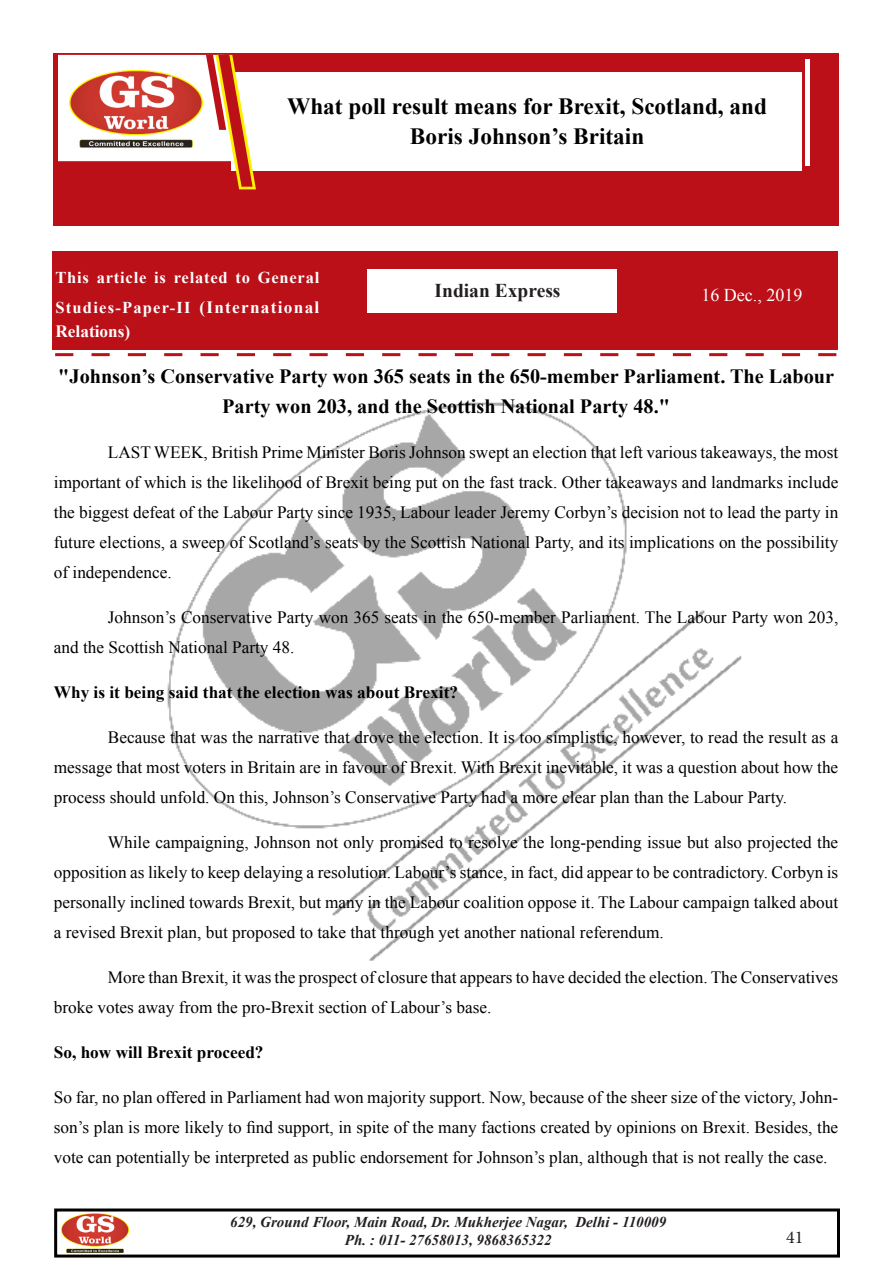
<style>
.page{position:relative;width:893px;height:1263px;background:#fff}
.page>*{position:absolute;margin:0;border:0;box-sizing:border-box;transform-origin:0 0}
.t1{font:700 23.25px/30px "Times New Roman";color:#000;text-align:center}
.t2{font:700 20.25px/30px "Times New Roman";color:#000;text-align:center}
.t3{font:700 19.5px "Times New Roman";color:#231f20}
.ody_Text{font:18px "Times New Roman";color:#fff}
.t4{font:18px "Minion Pro";color:#231f20}
.t5{font:17.25px/30px "Times New Roman";color:#000;text-align:justify}
.t6{font:700 17.25px "Times New Roman";color:#000}
.Body_Text{font:700 17.25px "Times New Roman";color:#fff}
.Body_Text-2{font:700 16.5px/30px "Times New Roman";letter-spacing:.05em;color:#fff}
.t7{font:italic 700 15px/18px "Times New Roman";color:#231f20;text-align:center}
.s1{font-size:17.25px}
</style>
<div class="page">
<div style="left:54px;top:1208px;width:786px;height:49px;border:3px solid #000"></div>
<img style="left:106px;top:356px;width:687px;height:605px">
<img style="left:62px;top:1213px;width:66px;height:39px">
<svg style="left:55px;top:353px;width:781px;height:3px"></svg>
<div style="left:54px;top:53px;width:785px;height:173px;background:#bb1018"></div>
<div style="left:52px;top:252px;width:786px;height:98px;background:#bb1018"></div>
<div style="left:368px;top:270px;width:249px;height:43px;background:#fff"></div>
<div style="left:231px;top:72px;width:570px;height:98px;background:#fff"></div>
<svg style="left:58px;top:55px;width:198px;height:134px"></svg>
<svg style="left:805px;top:59px;width:4px;height:107px"></svg>
<p class="t1" style="left:287px;top:90px;width:481px">What poll result means for Brexit, Scotland, and<br>Boris Johnson’s Britain</p>
<p class="Body_Text-2" style="left:55px;top:262px;width:265px">This article is related to General<br>Studies-Paper-II <span class="s1">(International</span></p>
<p class="Body_Text" style="left:55px;top:319px;width:76px">Relations)</p>
<p class="t3" style="left:435px;top:277px;width:127px">Indian Express</p>
<p class="ody_Text" style="left:701px;top:283px;width:102px">16 Dec., 2019</p>
<p class="t2" style="left:58px;top:360px;width:777px">"Johnson’s Conservative Party won 365 seats in the 650-member Parliament. The Labour<br>Party won 203, and the Scottish National Party 48."</p>
<p class="t5" style="left:54px;top:437px;width:786px;text-indent:54px">LAST WEEK, British Prime Minister Boris Johnson swept an election that left various takeaways, the most important of which is the likelihood of Brexit being put on the fast track. Other takeaways and landmarks include the biggest defeat of the Labour Party since 1935, Labour leader Jeremy Corbyn’s decision not to lead the party in future elections, a sweep of Scotland’s seats by the Scottish National Party, and its implications on the possibility of independence.</p>
<p class="t5" style="left:54px;top:602px;width:786px;text-indent:54px">Johnson’s Conservative Party won 365 seats in the 650-member Parliament. The Labour Party won 203, and the Scottish National Party 48.</p>
<p class="t6" style="left:54px;top:680px;width:406px">Why is it being said that the election was about Brexit?</p>
<p class="t5" style="left:54px;top:722px;width:786px;text-indent:54px">Because that was the narrative that drove the election. It is too simplistic, however, to read the result as a message that most voters in Britain are in favour of Brexit. With Brexit inevitable, it was a question about how the process should unfold. On this, Johnson’s Conservative Party had a more clear plan than the Labour Party.</p>
<p class="t5" style="left:54px;top:827px;width:786px;text-indent:54px">While campaigning, Johnson not only promised to resolve the long-pending issue but also projected the opposition as likely to keep delaying a resolution. Labour’s stance, in fact, did appear to be contradictory. Corbyn is personally inclined towards Brexit, but many in the Labour coalition oppose it. The Labour campaign talked about a revised Brexit plan, but proposed to take that through yet another national referendum.</p>
<p class="t5" style="left:54px;top:962px;width:786px;text-indent:54px">More than Brexit, it was the prospect of closure that appears to have decided the election. The Conservatives broke votes away from the pro-Brexit section of Labour’s base.</p>
<p class="t6" style="left:54px;top:1040px;width:211px">So, how will Brexit proceed?</p>
<p class="t5" style="left:54px;top:1082px;width:786px">So far, no plan offered in Parliament had won majority support. Now, because of the sheer size of the victory, John&shy;son’s plan is more likely to find support, in spite of the many factions created by opinions on Brexit. Besides, the vote can potentially be interpreted as public endorsement for Johnson’s plan, although that is not really the case.</p>
<p class="t7" style="left:230px;top:1212px;width:437px">629, Ground Floor, Main Road, Dr. Mukherjee Nagar, Delhi - 110009<br>Ph. : 011- 27658013, 9868365322</p>
<p class="t4" style="left:786px;top:1225px;width:19px">41</p>
</div>
